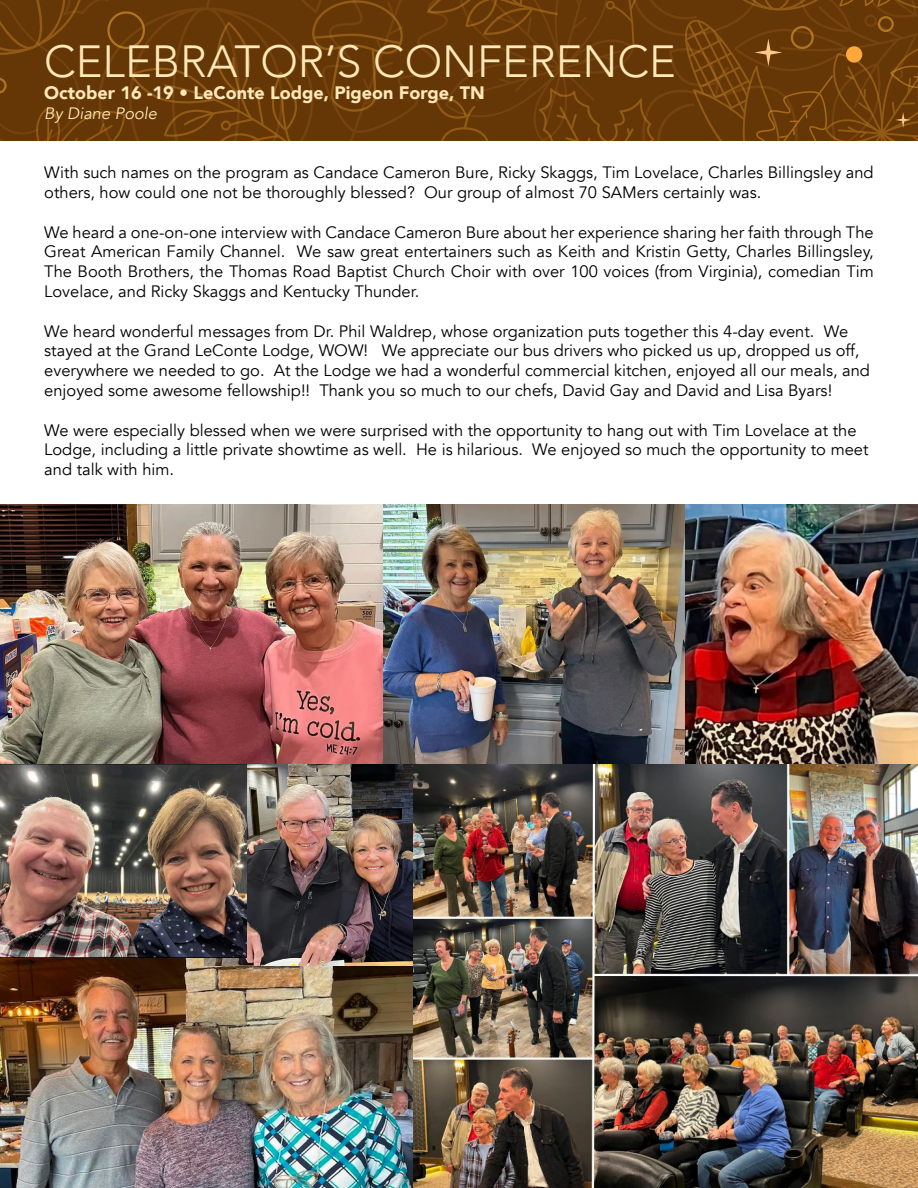
<style>
.page{position:relative;width:918px;height:1188px;background:#fff}
.page>*{position:absolute;margin:0;border:0;box-sizing:border-box;transform-origin:0 0}
.t1{font:300 45px "Avenir";color:#ffe8b8}
.t2{font:900 18px "Avenir";color:#ffe8b8}
.t3{font:16.5px/19.8px "Avenir";color:#000}
.t4{font:italic 16.5px "Avenir";color:#ffe8b8}
</style>
<div class="page">
<img style="left:685px;top:505px;width:233px;height:259px">
<img style="left:382px;top:505px;width:303px;height:260px">
<svg style="left:0;top:0;width:918px;height:140px;background:#6b3b08"></svg>
<img style="left:0;top:505px;width:382px;height:260px">
<img style="left:413px;top:765px;width:505px;height:423px">
<img style="left:0;top:957px;width:413px;height:231px">
<img style="left:204px;top:765px;width:209px;height:200px">
<img style="left:0;top:765px;width:246px;height:192px">
<h1 class="t1" style="left:44px;top:35px;width:633px">CELEBRATOR’S CONFERENCE</h1>
<p class="t2" style="left:44px;top:77px;width:442px">October 16 -19 • LeConte Lodge, Pigeon Forge, TN</p>
<p class="t4" style="left:44px;top:103px;width:114px">By Diane Poole</p>
<p class="t3" style="left:44px;top:163px;width:831px">With such names on the program as Candace Cameron Bure, Ricky Skaggs, Tim Lovelace, Charles Billingsley and others, how could one not be thoroughly blessed? Our group of almost 70 SAMers certainly was.</p>
<p class="t3" style="left:44px;top:222px;width:831px;text-align:justify">We heard a one-on-one interview with Candace Cameron Bure about her experience sharing her faith through The Great American Family Channel. We saw great entertainers such as Keith and Kristin Getty, Charles Billingsley, The Booth Brothers, the Thomas Road Baptist Church Choir with over 100 voices (from Virginia), comedian Tim Lovelace, and Ricky Skaggs and Kentucky Thunder.</p>
<p class="t3" style="left:44px;top:321px;width:827px">We heard wonderful messages from Dr. Phil Waldrep, whose organization puts together this 4-day event. We stayed at the Grand LeConte Lodge, WOW! We appreciate our bus drivers who picked us up, dropped us off, everywhere we needed to go. At the Lodge we had a wonderful commercial kitchen, enjoyed all our meals, and enjoyed some awesome fellowship!! Thank you so much to our chefs, David Gay and David and Lisa Byars!</p>
<p class="t3" style="left:44px;top:420px;width:826px">We were especially blessed when we were surprised with the opportunity to hang out with Tim Lovelace at the<br>Lodge, including a little private showtime as well. He is hilarious. We enjoyed so much the opportunity to meet and talk with him.</p>
</div>
